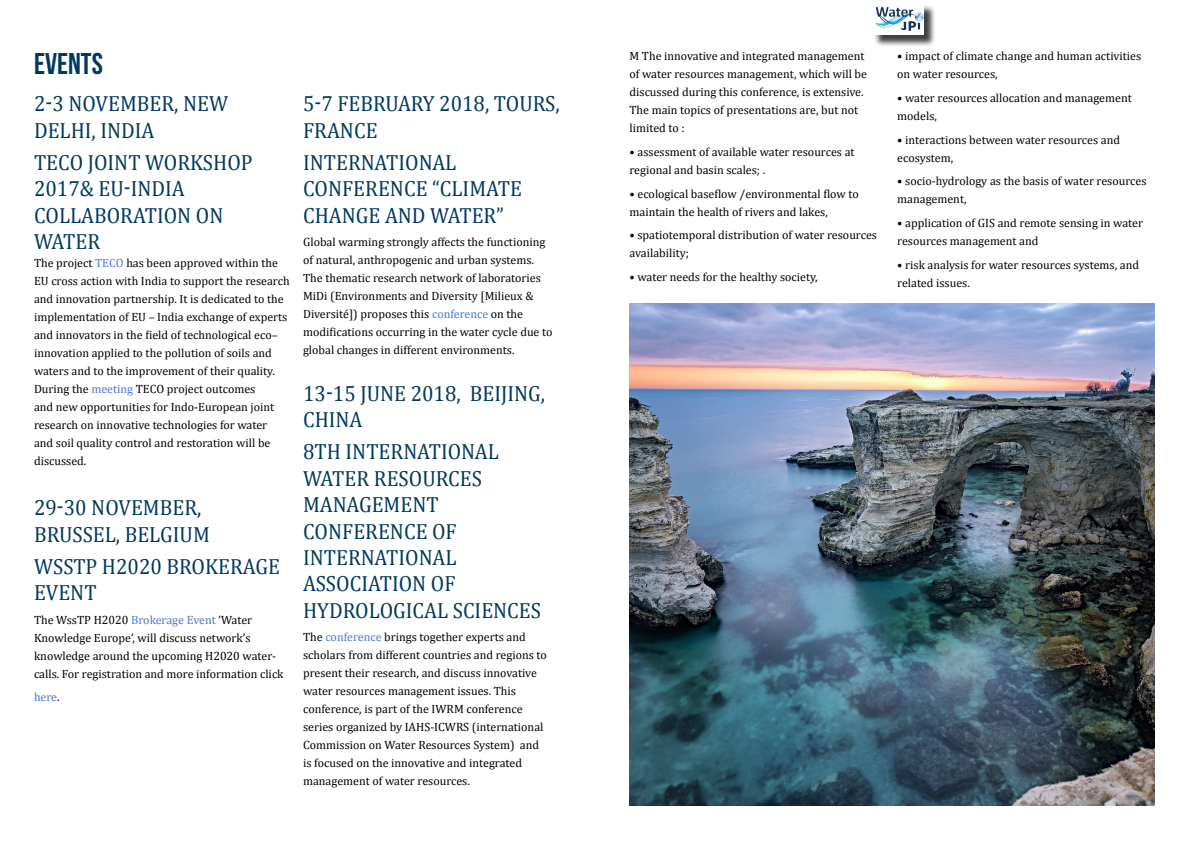
<style>
.page{position:relative;width:1191px;height:842px;background:#fff}
.page>*{position:absolute;margin:0;border:0;box-sizing:border-box;transform-origin:0 0}
.t1{font:30px "Bebas Neue";color:#00395e}
.t2{font:22px/26.4px "Cambria";color:#00395e;scale:.94 1}
.t3{font:12px/18px "Cambria";color:#000}
.t4{font:12px "Cambria";color:#4a77d4}
.s1{color:#4a77d4}
.s2{color:#000}
</style>
<div class="page">
<img style="left:629px;top:303px;width:526px;height:503px">
<div style="left:873px;top:4px;width:63px;height:43px;background:#000;opacity:.75"></div>
<div style="left:872px;top:3px;width:52px;height:32px;background:#fff"></div>
<img style="left:875px;top:7px;width:49px;height:24px">
<h1 class="t1" style="left:34px;top:47px;width:70px">EVENTS</h1>
<h2 class="t2" style="left:34px;top:91px;width:208px">2-3 NOVEMBER, NEW<br>DELHI, INDIA</h2>
<h2 class="t2" style="left:34px;top:149px;width:234px">TECO JOINT WORKSHOP<br>2017&amp; EU-INDIA<br>COLLABORATION ON<br>WATER</h2>
<p class="t3" style="left:34px;top:254px;width:257px">The project <span class="s1">TECO</span> has been approved within the EU cross action with India to support the research and innovation partnership. It is dedicated to the implementation of EU – India exchange of experts and innovators in the field of technological eco– innovation applied to the pollution of soils and waters and to the improvement of their quality.<br>During the <span class="s1">meeting</span> TECO project outcomes<br>and new opportunities for Indo-European joint research on innovative technologies for water<br>and soil quality control and restoration will be discussed.</p>
<h2 class="t2" style="left:34px;top:494px;width:189px">29-30 NOVEMBER,<br>BRUSSEL, BELGIUM</h2>
<h2 class="t2" style="left:34px;top:553px;width:263px">WSSTP H2020 BROKERAGE<br>EVENT</h2>
<p class="t3" style="left:34px;top:611px;width:251px">The WssTP H2020 <span class="s1">Brokerage Event</span> ‘Water Knowledge Europe’, will discuss network’s knowledge around the upcoming H2020 water&shy;calls. For registration and more information click</p>
<p class="t4" style="left:34px;top:690px;width:27px">here<span class="s2">.</span></p>
<h2 class="t2" style="left:303px;top:91px;width:274px">5-7 FEBRUARY 2018, TOURS,<br>FRANCE</h2>
<h2 class="t2" style="left:303px;top:149px;width:234px">INTERNATIONAL<br>CONFERENCE “CLIMATE<br>CHANGE AND WATER”</h2>
<p class="t3" style="left:303px;top:233px;width:251px">Global warming strongly affects the functioning of natural, anthropogenic and urban systems.<br>The thematic research network of laboratories MiDi (Environments and Diversity [Milieux &amp; Diversité]) proposes this <span class="s1">conference</span> on the modifications occurring in the water cycle due to global changes in different environments.</p>
<h2 class="t2" style="left:303px;top:380px;width:259px">13-15 JUNE 2018, BEIJING,<br>CHINA</h2>
<h2 class="t2" style="left:303px;top:438px;width:255px">8TH INTERNATIONAL<br>WATER RESOURCES<br>MANAGEMENT<br>CONFERENCE OF<br>INTERNATIONAL<br>ASSOCIATION OF<br>HYDROLOGICAL SCIENCES</h2>
<p class="t3" style="left:303px;top:628px;width:245px">The <span class="s1">conference</span> brings together experts and scholars from different countries and regions to present their research, and discuss innovative water resources management issues. This conference, is part of the IWRM conference series organized by IAHS-ICWRS (international Commission on Water Resources System) and is focused on the innovative and integrated management of water resources.</p>
<p class="t3" style="left:629px;top:47px;width:239px">M The innovative and integrated management of water resources management, which will be discussed during this conference, is extensive.<br>The main topics of presentations are, but not limited to :</p>
<p class="t3" style="left:629px;top:143px;width:227px">• assessment of available water resources at regional and basin scales; .</p>
<p class="t3" style="left:629px;top:185px;width:231px">• ecological baseflow /environmental flow to maintain the health of rivers and lakes,</p>
<p class="t3" style="left:629px;top:226px;width:249px">• spatiotemporal distribution of water resources availability;</p>
<p class="t3" style="left:629px;top:268px;width:190px">• water needs for the healthy society,</p>
<p class="t3" style="left:897px;top:47px;width:245px">• impact of climate change and human activities on water resources,</p>
<p class="t3" style="left:897px;top:89px;width:236px">• water resources allocation and management models,</p>
<p class="t3" style="left:897px;top:131px;width:224px">• interactions between water resources and ecosystem,</p>
<p class="t3" style="left:897px;top:172px;width:251px">• socio-hydrology as the basis of water resources management,</p>
<p class="t3" style="left:897px;top:214px;width:247px">• application of GIS and remote sensing in water resources management and</p>
<p class="t3" style="left:897px;top:256px;width:243px">• risk analysis for water resources systems, and related issues.</p>
</div>
